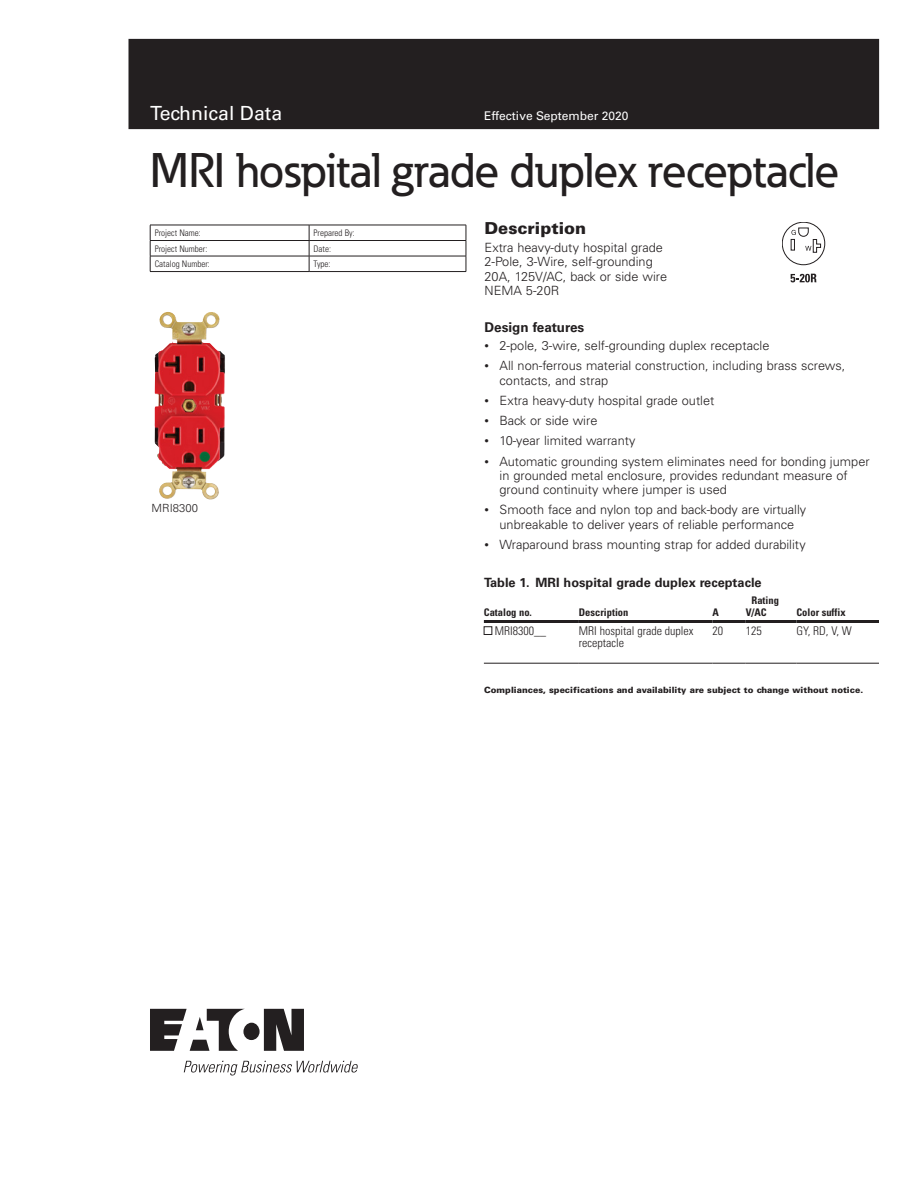
<style>
.page{position:relative;width:918px;height:1188px;background:#fff}
.page>*{position:absolute;margin:0;border:0;box-sizing:border-box;transform-origin:0 0}
.t1{font:500 48px "Eaton";letter-spacing:-.015em;color:#231f20}
.t2{font:19.5px "Univers LT Std";color:#fff}
.t3{font:900 16.5px "Univers LT Std";color:#231f20}
.t4{font:700 13.5px "Univers LT Std";color:#231f20}
.t5{font:300 12.75px/14.2px "Univers LT Std";color:#231f20}
.t6{font:700 12.75px "Univers LT Std";color:#231f20}
.t7{font:300 condensed 12px/12px "Univers LT Std";color:#231f20}
.t8{font:12px "Univers LT Std";color:#fff}
.t9{font:300 11.25px "Univers LT Std";color:#231f20}
.t10{font:700 condensed 10.5px "Univers LT Std";color:#231f20}
.t11{font:300 condensed 9px "Univers LT Std";color:#231f20}
.t12{font:900 8.7px "Univers LT Std";color:#231f20}
.s1{font-size:9px}
</style>
<div class="page">
<div style="left:129px;top:39px;width:750px;height:90px;background:#231f20"></div>
<hr style="left:484px;top:663px;width:95px;height:1px;background:#231f20">
<hr style="left:712px;top:663px;width:34px;height:1px;background:#231f20">
<hr style="left:746px;top:663px;width:50px;height:1px;background:#231f20">
<hr style="left:796px;top:663px;width:83px;height:1px;background:#231f20">
<hr style="left:484px;top:620px;width:95px;height:3px;background:#231f20">
<hr style="left:579px;top:620px;width:134px;height:3px;background:#231f20">
<hr style="left:712px;top:620px;width:34px;height:3px;background:#231f20">
<hr style="left:746px;top:620px;width:50px;height:3px;background:#231f20">
<hr style="left:796px;top:620px;width:83px;height:3px;background:#231f20">
<hr style="left:579px;top:663px;width:134px;height:1px;background:#231f20">
<div style="left:484px;top:627px;width:8px;height:8px;border:1px solid #231f20"></div>
<hr style="left:150px;top:225px;width:159px;height:1px;background:#231f20">
<hr style="left:309px;top:225px;width:157px;height:1px;background:#231f20">
<hr style="left:150px;top:240px;width:159px;height:1px;background:#231f20">
<hr style="left:309px;top:240px;width:157px;height:1px;background:#231f20">
<hr style="left:150px;top:256px;width:159px;height:1px;background:#231f20">
<svg style="left:150px;top:225px;width:1px;height:46px"></svg>
<hr style="left:309px;top:256px;width:157px;height:1px;background:#231f20">
<svg style="left:309px;top:225px;width:1px;height:46px"></svg>
<svg style="left:466px;top:225px;width:1px;height:46px"></svg>
<hr style="left:150px;top:271px;width:159px;height:1px;background:#231f20">
<hr style="left:309px;top:271px;width:157px;height:1px;background:#231f20">
<img style="left:155px;top:316px;width:70px;height:184px">
<svg style="left:790px;top:274px;width:26px;height:8px"></svg>
<svg style="left:782px;top:222px;width:43px;height:43px"></svg>
<svg style="left:150px;top:1009px;width:154px;height:42px"></svg>
<svg style="left:184px;top:1061px;width:174px;height:15px"></svg>
<h2 class="t2" style="left:150px;top:102px;width:134px">Technical Data</h2>
<p class="t8" style="left:484px;top:109px;width:146px">Effective September 2020</p>
<h1 class="t1" style="left:150px;top:141px;width:691px">MRI hospital grade duplex receptacle</h1>
<p class="t11" style="left:155px;top:227px;width:48px">Project Name:</p>
<p class="t11" style="left:314px;top:227px;width:43px">Prepared By:</p>
<p class="t11" style="left:155px;top:243px;width:54px">Project Number:</p>
<p class="t11" style="left:314px;top:243px;width:19px">Date:</p>
<p class="t11" style="left:155px;top:258px;width:57px">Catalog Number:</p>
<p class="t11" style="left:314px;top:258px;width:18px">Type:</p>
<p class="t9" style="left:152px;top:501px;width:48px">MRI8300</p>
<p class="t3" style="left:485px;top:218px;width:103px">Description</p>
<p class="t5" style="left:485px;top:241px;width:184px">Extra heavy-duty hospital grade<br>2-Pole, 3-Wire, self-grounding<br>20A, 125V/AC, back or side wire<br>NEMA 5-20R</p>
<p class="t4" style="left:485px;top:319px;width:101px">Design features</p>
<p class="t5" style="left:485px;top:339px;width:286px"><span class="s1">•</span> 2-pole, 3-wire, self-grounding duplex receptacle</p>
<p class="t5" style="left:500px;top:359px;width:347px;text-indent:-15px"><span class="s1">•</span> All non-ferrous material construction, including brass screws, contacts, and strap</p>
<p class="t5" style="left:485px;top:393px;width:231px"><span class="s1">•</span> Extra heavy-duty hospital grade outlet</p>
<p class="t5" style="left:485px;top:414px;width:114px"><span class="s1">•</span> Back or side wire</p>
<p class="t5" style="left:485px;top:434px;width:153px"><span class="s1">•</span> 10-year limited warranty</p>
<p class="t5" style="left:500px;top:454px;width:372px;text-indent:-15px"><span class="s1">•</span> Automatic grounding system eliminates need for bonding jumper in grounded metal enclosure, provides redundant measure of ground continuity where jumper is used</p>
<p class="t5" style="left:485px;top:503px;width:323px;text-align:center"><span class="s1">•</span> Smooth face and nylon top and back-body are virtually unbreakable to deliver years of reliable performance</p>
<p class="t5" style="left:485px;top:537px;width:323px"><span class="s1">•</span> Wraparound brass mounting strap for added durability</p>
<p class="t6" style="left:484px;top:575px;width:279px">Table 1. MRI hospital grade duplex receptacle</p>
<p class="t10" style="left:752px;top:594px;width:29px">Rating</p>
<p class="t10" style="left:484px;top:606px;width:50px">Catalog no.</p>
<p class="t10" style="left:579px;top:606px;width:51px">Description</p>
<p class="t10" style="left:713px;top:606px;width:8px">A</p>
<p class="t10" style="left:746px;top:606px;width:23px">V/AC</p>
<p class="t10" style="left:796px;top:606px;width:51px">Color suffix</p>
<p class="t7" style="left:495px;top:624px;width:53px">MRI8300__</p>
<p class="t7" style="left:579px;top:624px;width:116px">MRI hospital grade duplex receptacle</p>
<p class="t7" style="left:713px;top:624px;width:12px">20</p>
<p class="t7" style="left:746px;top:624px;width:17px">125</p>
<p class="t7" style="left:796px;top:624px;width:57px">GY, RD, V, W</p>
<p class="t12" style="left:484px;top:685px;width:381px">Compliances, specifications and availability are subject to change without notice.</p>
</div>
